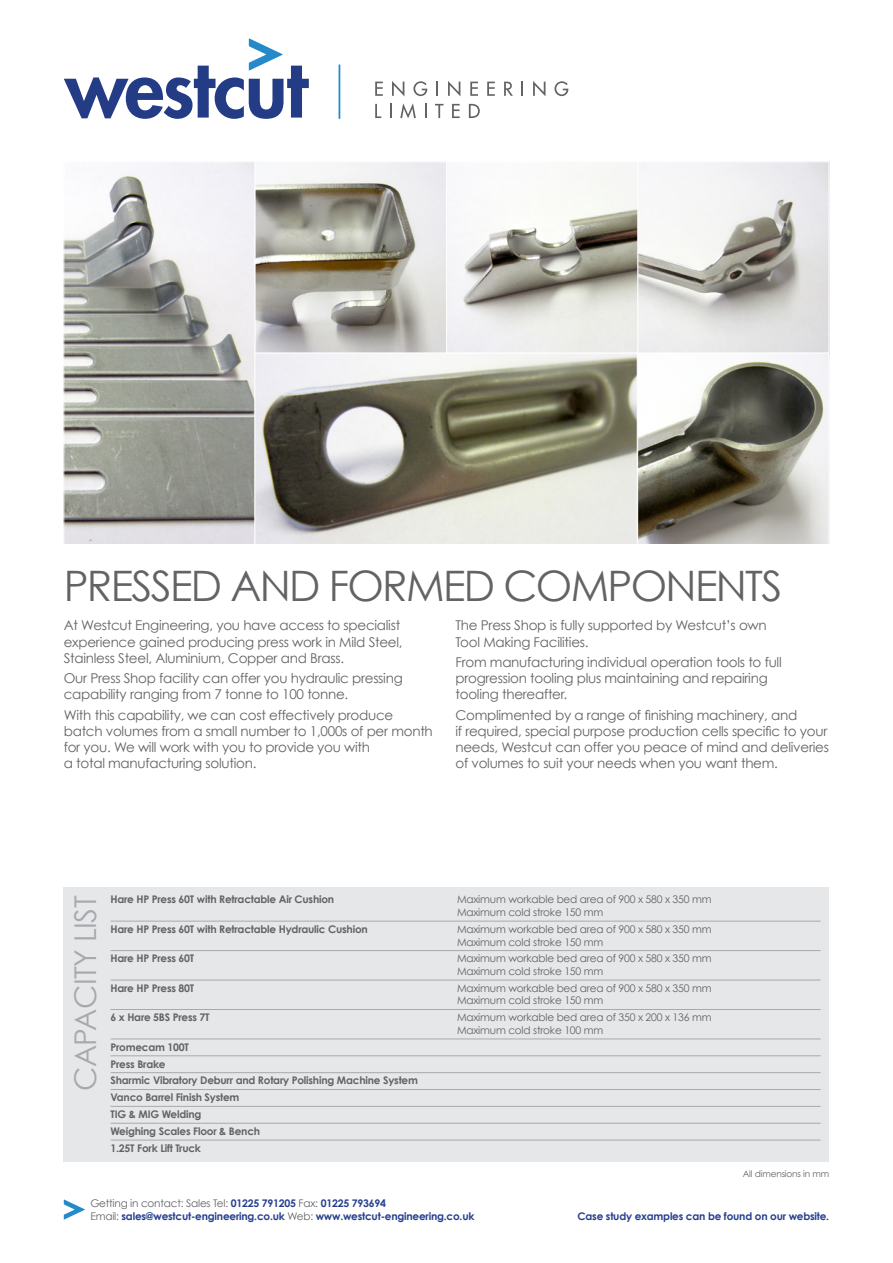
<style>
.page{position:relative;width:893px;height:1263px;background:#fff}
.page>*{position:absolute;margin:0;border:0;box-sizing:border-box;transform-origin:0 0}
.t1{font:42px "Century Gothic";letter-spacing:-.04em;color:#636366}
.t2{font:30px "Century Gothic";letter-spacing:-.02em;color:#a8a9ad}
.t3{font:13.5px/16.2px "Century Gothic";letter-spacing:-.02em;color:#636366}
.t4{font:10.5px/12.6px "Century Gothic";letter-spacing:-.02em;color:#636366}
.t5{font:700 10.5px/16.8px "Century Gothic";letter-spacing:-.02em;color:#636366}
.t6{font:700 10.5px/12.6px "Century Gothic";letter-spacing:-.02em;color:#253f8e}
.t7{font:9px "Century Gothic";letter-spacing:-.02em;color:#636366}
.s1{font-weight:400;color:#636366}
</style>
<div class="page">
<hr style="left:339px;top:65px;width:1px;height:54px;background:#258aca">
<svg style="left:64px;top:38px;width:245px;height:81px"></svg>
<svg style="left:375px;top:82px;width:8px;height:14px"></svg>
<svg style="left:392px;top:81px;width:12px;height:15px"></svg>
<svg style="left:413px;top:81px;width:14px;height:15px"></svg>
<svg style="left:436px;top:82px;width:2px;height:14px"></svg>
<svg style="left:448px;top:81px;width:12px;height:15px"></svg>
<svg style="left:470px;top:82px;width:8px;height:14px"></svg>
<svg style="left:487px;top:82px;width:8px;height:14px"></svg>
<svg style="left:504px;top:82px;width:9px;height:14px"></svg>
<svg style="left:521px;top:82px;width:2px;height:14px"></svg>
<svg style="left:533px;top:81px;width:12px;height:15px"></svg>
<svg style="left:554px;top:81px;width:14px;height:15px"></svg>
<svg style="left:375px;top:104px;width:6px;height:14px"></svg>
<svg style="left:390px;top:104px;width:1px;height:14px"></svg>
<svg style="left:400px;top:103px;width:16px;height:15px"></svg>
<svg style="left:425px;top:104px;width:1px;height:14px"></svg>
<svg style="left:435px;top:104px;width:8px;height:14px"></svg>
<svg style="left:452px;top:104px;width:8px;height:14px"></svg>
<svg style="left:469px;top:104px;width:11px;height:14px"></svg>
<svg style="left:64px;top:1199px;width:21px;height:20px"></svg>
<div style="left:64px;top:887px;width:765px;height:275px;background:#e6e7e9"></div>
<hr style="left:111px;top:921px;width:710px;height:1px;background:#a8a9ad">
<hr style="left:111px;top:950px;width:710px;height:1px;background:#a8a9ad">
<hr style="left:111px;top:980px;width:710px;height:1px;background:#a8a9ad">
<hr style="left:111px;top:1009px;width:710px;height:1px;background:#a8a9ad">
<hr style="left:111px;top:1039px;width:710px;height:1px;background:#a8a9ad">
<hr style="left:111px;top:1055px;width:710px;height:1px;background:#a8a9ad">
<hr style="left:111px;top:1072px;width:710px;height:1px;background:#a8a9ad">
<hr style="left:111px;top:1089px;width:710px;height:1px;background:#a8a9ad">
<hr style="left:111px;top:1106px;width:710px;height:1px;background:#a8a9ad">
<hr style="left:111px;top:1123px;width:710px;height:1px;background:#a8a9ad">
<hr style="left:111px;top:1140px;width:710px;height:1px;background:#a8a9ad">
<img style="left:66px;top:164px;width:761px;height:379px">
<div style="left:64px;top:162px;width:191px;height:383px;border:1px solid #fff"></div>
<div style="left:637px;top:162px;width:192px;height:191px;border:1px solid #fff"></div>
<div style="left:446px;top:162px;width:192px;height:191px;border:1px solid #fff"></div>
<div style="left:255px;top:162px;width:192px;height:191px;border:1px solid #fff"></div>
<div style="left:637px;top:353px;width:192px;height:192px;border:1px solid #fff"></div>
<div style="left:255px;top:353px;width:382px;height:192px;border:1px solid #fff"></div>
<h1 class="t1" style="left:64px;top:560px;width:720px">PRESSED AND FORMED COMPONENTS</h1>
<p class="t3" style="left:64px;top:617px;width:340px">At Westcut Engineering, you have access to specialist experience gained producing press work in Mild Steel,<br>Stainless Steel, Aluminium, Copper and Brass.</p>
<p class="t3" style="left:64px;top:670px;width:340px">Our Press Shop facility can offer you hydraulic pressing capability ranging from 7 tonne to 100 tonne.</p>
<p class="t3" style="left:64px;top:707px;width:371px">With this capability, we can cost effectively produce batch volumes from a small number to 1,000s of per month for you. We will work with you to provide you with<br>a total manufacturing solution.</p>
<p class="t3" style="left:455px;top:617px;width:313px">The Press Shop is fully supported by Westcut’s own<br>Tool Making Facilities.</p>
<p class="t3" style="left:455px;top:654px;width:328px">From manufacturing individual operation tools to full progression tooling plus maintaining and repairing tooling thereafter.</p>
<p class="t3" style="left:455px;top:707px;width:375px">Complimented by a range of finishing machinery, and<br>if required, special purpose production cells specific to your needs, Westcut can offer you peace of mind and deliveries of volumes to suit your needs when you want them.</p>
<h2 class="t2" style="left:67px;top:1091px;width:197px;rotate:-90deg">CAPACITY LIST</h2>
<p class="t5" style="left:111px;top:891px;width:225px">Hare HP Press 60T with Retractable Air Cushion</p>
<p class="t4" style="left:457px;top:893px;width:256px">Maximum workable bed area of 900 x 580 x 350 mm<br>Maximum cold stroke 150 mm</p>
<p class="t5" style="left:111px;top:920px;width:259px">Hare HP Press 60T with Retractable Hydraulic Cushion</p>
<p class="t4" style="left:457px;top:923px;width:256px">Maximum workable bed area of 900 x 580 x 350 mm<br>Maximum cold stroke 150 mm</p>
<p class="t5" style="left:111px;top:950px;width:85px">Hare HP Press 60T</p>
<p class="t4" style="left:457px;top:952px;width:256px">Maximum workable bed area of 900 x 580 x 350 mm<br>Maximum cold stroke 150 mm</p>
<p class="t5" style="left:111px;top:979px;width:85px">Hare HP Press 80T</p>
<p class="t4" style="left:457px;top:981px;width:256px">Maximum workable bed area of 900 x 580 x 350 mm<br>Maximum cold stroke 150 mm</p>
<p class="t5" style="left:111px;top:1009px;width:101px">6 x Hare 5BS Press 7T</p>
<p class="t4" style="left:457px;top:1011px;width:256px">Maximum workable bed area of 350 x 200 x 136 mm<br>Maximum cold stroke 100 mm</p>
<p class="t5" style="left:111px;top:1038px;width:309px">Promecam 100T<br>Press Brake<br>Sharmic Vibratory Deburr and Rotary Polishing Machine System<br>Vanco Barrel Finish System<br>TIG &amp; MIG Welding<br>Weighing Scales Floor &amp; Bench<br>1.25T Fork Lift Truck</p>
<p class="t7" style="left:743px;top:1168px;width:88px">All dimensions in mm</p>
<p class="t6" style="left:90px;top:1197px;width:386px"><span class="s1">Getting in contact: Sales Tel:</span> 01225 791205 <span class="s1">Fax:</span> 01225 793694<br><span class="s1">Email:</span> sales@westcut-engineering.co.uk <span class="s1">Web:</span> www.westcut-engineering.co.uk</p>
<p class="t6" style="left:578px;top:1209px;width:253px">Case study examples can be found on our website.</p>
</div>
